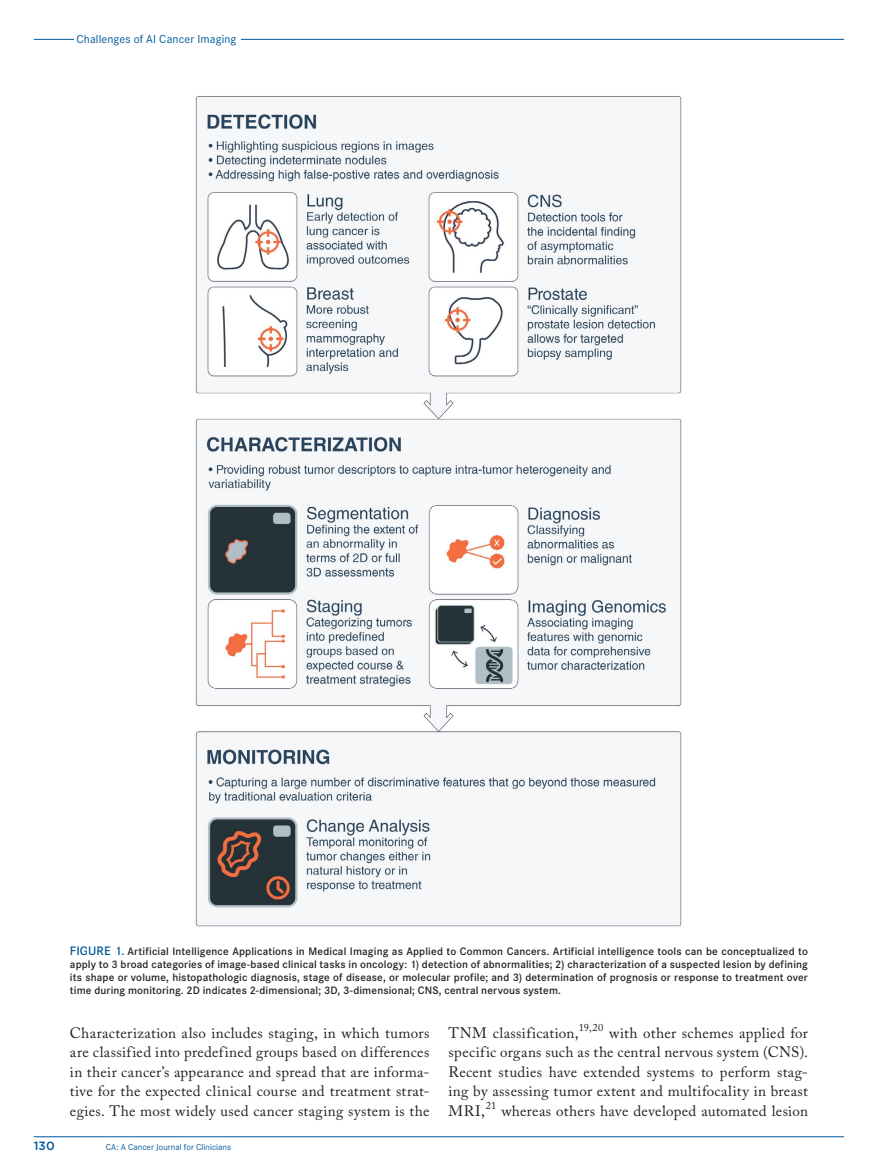
<style>
.page{position:relative;width:878px;height:1175px;background:#fff}
.page>*{position:absolute;margin:0;border:0;box-sizing:border-box;transform-origin:0 0}
.t1{font:15px/19.5px "Adobe Caslon Pro";letter-spacing:.02em;color:#231f20;text-align:justify}
.t2{font:12px "Corporate S";letter-spacing:.01em;color:#00599b}
.t3{font:500 12px "Gotham";color:#00599b}
.t4{font:600 11.25px/12.8px "Corporate S";letter-spacing:.015em;color:#231f20;text-align:justify}
.t5{font:10.5px "Adobe Caslon Pro";color:#231f20}
.t6{font:9px "Corporate S";color:#00599b}
.s1{font-size:12.75px;color:#00599b}
</style>
<div class="page">
<hr style="left:34px;top:39px;width:810px;height:1px;background:#00599b">
<div style="left:74px;top:35px;width:166px;height:8px;background:#fff"></div>
<hr style="left:34px;top:1136px;width:810px;height:1px;background:#00599b">
<img style="left:195px;top:96px;width:487px;height:831px">
<p class="t2" style="left:76px;top:33px;width:161px">Challenges of AI Cancer Imaging</p>
<p class="t4" style="left:70px;top:945px;width:739px"><span class="s1">FIGURE 1.</span> Artificial Intelligence Applications in Medical Imaging as Applied to Common Cancers. Artificial intelligence tools can be conceptualized to apply to 3 broad categories of image-based clinical tasks in oncology: 1) detection of abnormalities; 2) characterization of a suspected lesion by defining its shape or volume, histopathologic diagnosis, stage of disease, or molecular profile; and 3) determination of prognosis or response to treatment over time during monitoring. 2D indicates 2-dimensional; 3D, 3-dimensional; CNS, central nervous system.</p>
<p class="t1" style="left:70px;top:1022px;width:361px">Characterization also includes staging, in which tumors are classified into predefined groups based on differences in their cancer’s appearance and spread that are informa&shy;tive for the expected clinical course and treatment strat&shy;egies. The most widely used cancer staging system is the</p>
<h1 class="t1" style="left:448px;top:1022px;width:132px">TNM classification,</h1>
<p class="t5" style="left:578px;top:1021px;width:26px">19,20</p>
<h1 class="t1" style="left:448px;top:1022px;width:361px;text-indent:160px">with other schemes applied for specific organs such as the central nervous system (CNS).<br>Recent studies have extended systems to perform stag&shy;ing by assessing tumor extent and multifocality in breast MRI,</h1>
<p class="t5" style="left:485px;top:1099px;width:12px">21</p>
<h1 class="t1" style="left:501px;top:1100px;width:308px">whereas others have developed automated lesion</h1>
<p class="t3" style="left:34px;top:1138px;width:22px">130</p>
<p class="t6" style="left:106px;top:1141px;width:127px">CA: A Cancer Journal for Clinicians</p>
</div>
